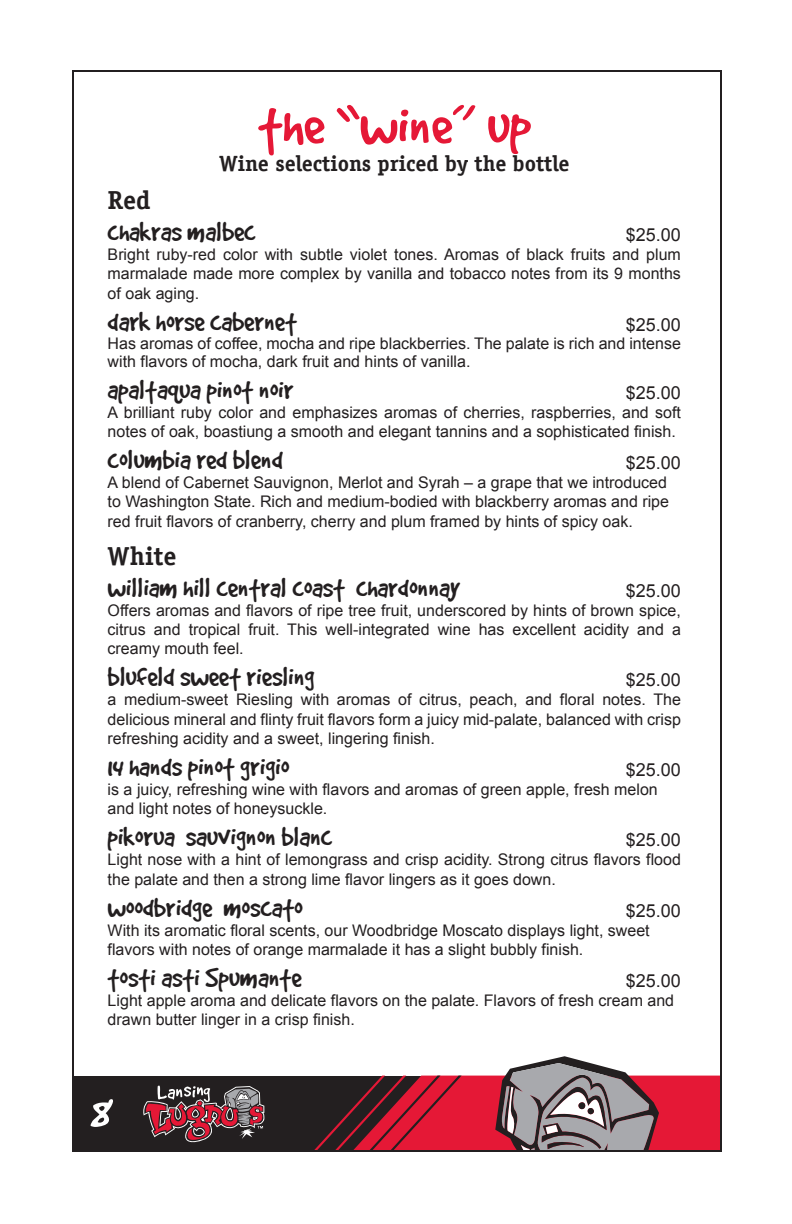
<style>
.page{position:relative;width:792px;height:1224px;background:#fff}
.page>*{position:absolute;margin:0;border:0;box-sizing:border-box;transform-origin:0 0}
.t1{font:62px "Good Dog Plain";color:#e51836}
.t2{font:53.2px "Good Dog Plain";color:#fff}
.t3{font:30px "Good Dog Plain";color:#231f20}
.t4{font:700 26px "Officina Serif LT";color:#231f20}
.t5{font:700 22px "Officina Serif LT";color:#231f20}
.t6{font:18px "Arial";color:#231f20}
.t7{font:16px/19.2px "Arial";color:#231f20}
</style>
<div class="page">
<div style="left:74px;top:1076px;width:367px;height:75px;background:#231f20"></div>
<svg style="left:143px;top:1085px;width:121px;height:58px"></svg>
<svg style="left:315px;top:1056px;width:404px;height:93px"></svg>
<h1 class="t1" style="left:258px;top:95px;width:274px">the “wine” up</h1>
<h3 class="t5" style="left:219px;top:150px;width:352px">Wine selections priced by the bottle</h3>
<h3 class="t4" style="left:108px;top:184px;width:44px">Red</h3>
<h3 class="t3" style="left:108px;top:217px;width:149px">chakras malbec</h3>
<p class="t6" style="left:626px;top:223px;width:57px">$25.00</p>
<p class="t7" style="left:108px;top:245px;width:575px;text-align:justify">Bright ruby-red color with subtle violet tones. Aromas of black fruits and plum marmalade made more complex by vanilla and tobacco notes from its 9 months of oak aging.</p>
<h3 class="t3" style="left:108px;top:307px;width:191px">dark horse cabernet</h3>
<p class="t6" style="left:626px;top:312px;width:57px">$25.00</p>
<p class="t7" style="left:108px;top:334px;width:575px;line-height:18px">Has aromas of coffee, mocha and ripe blackberries. The palate is rich and intense with flavors of mocha, dark fruit and hints of vanilla.</p>
<h3 class="t3" style="left:108px;top:375px;width:187px">apaltaqua pinot noir</h3>
<p class="t6" style="left:626px;top:380px;width:57px">$25.00</p>
<p class="t7" style="left:108px;top:403px;width:575px">A brilliant ruby color and emphasizes aromas of cherries, raspberries, and soft notes of oak, boastiung a smooth and elegant tannins and a sophisticated finish.</p>
<h3 class="t3" style="left:108px;top:445px;width:177px">columbia red blend</h3>
<p class="t6" style="left:626px;top:451px;width:57px">$25.00</p>
<p class="t7" style="left:108px;top:473px;width:563px">A blend of Cabernet Sauvignon, Merlot and Syrah – a grape that we introduced to Washington State. Rich and medium-bodied with blackberry aromas and ripe red fruit flavors of cranberry, cherry and plum framed by hints of spicy oak.</p>
<h3 class="t4" style="left:108px;top:540px;width:70px">White</h3>
<h3 class="t3" style="left:108px;top:573px;width:354px">william hill central coast chardonnay</h3>
<p class="t6" style="left:626px;top:578px;width:57px">$25.00</p>
<p class="t7" style="left:108px;top:601px;width:575px;text-align:justify">Offers aromas and flavors of ripe tree fruit, underscored by hints of brown spice, citrus and tropical fruit. This well-integrated wine has excellent acidity and a creamy mouth feel.</p>
<h3 class="t3" style="left:108px;top:662px;width:208px">blufeld sweet riesling</h3>
<p class="t6" style="left:626px;top:668px;width:57px">$25.00</p>
<p class="t7" style="left:108px;top:690px;width:575px;text-align:justify">a medium-sweet Riesling with aromas of citrus, peach, and floral notes. The delicious mineral and flinty fruit flavors form a juicy mid-palate, balanced with crisp refreshing acidity and a sweet, lingering finish.</p>
<h3 class="t3" style="left:108px;top:752px;width:183px">14 hands pinot grigio</h3>
<p class="t6" style="left:626px;top:758px;width:57px">$25.00</p>
<p class="t7" style="left:108px;top:780px;width:552px">is a juicy, refreshing wine with flavors and aromas of green apple, fresh melon and light notes of honeysuckle.</p>
<h3 class="t3" style="left:108px;top:822px;width:226px">pikorua sauvignon blanc</h3>
<p class="t6" style="left:626px;top:828px;width:57px">$25.00</p>
<p class="t7" style="left:108px;top:850px;width:575px">Light nose with a hint of lemongrass and crisp acidity. Strong citrus flavors flood the palate and then a strong lime flavor lingers as it goes down.</p>
<h3 class="t3" style="left:108px;top:893px;width:197px">woodbridge moscato</h3>
<p class="t6" style="left:626px;top:898px;width:57px">$25.00</p>
<p class="t7" style="left:108px;top:921px;width:544px">With its aromatic floral scents, our Woodbridge Moscato displays light, sweet flavors with notes of orange marmalade it has a slight bubbly finish.</p>
<h3 class="t3" style="left:108px;top:963px;width:195px">tosti asti Spumante</h3>
<p class="t6" style="left:626px;top:969px;width:57px">$25.00</p>
<p class="t7" style="left:108px;top:991px;width:568px">Light apple aroma and delicate flavors on the palate. Flavors of fresh cream and drawn butter linger in a crisp finish.</p>
<h2 class="t2" style="left:90px;top:1084px;width:25px">8</h2>
</div>
